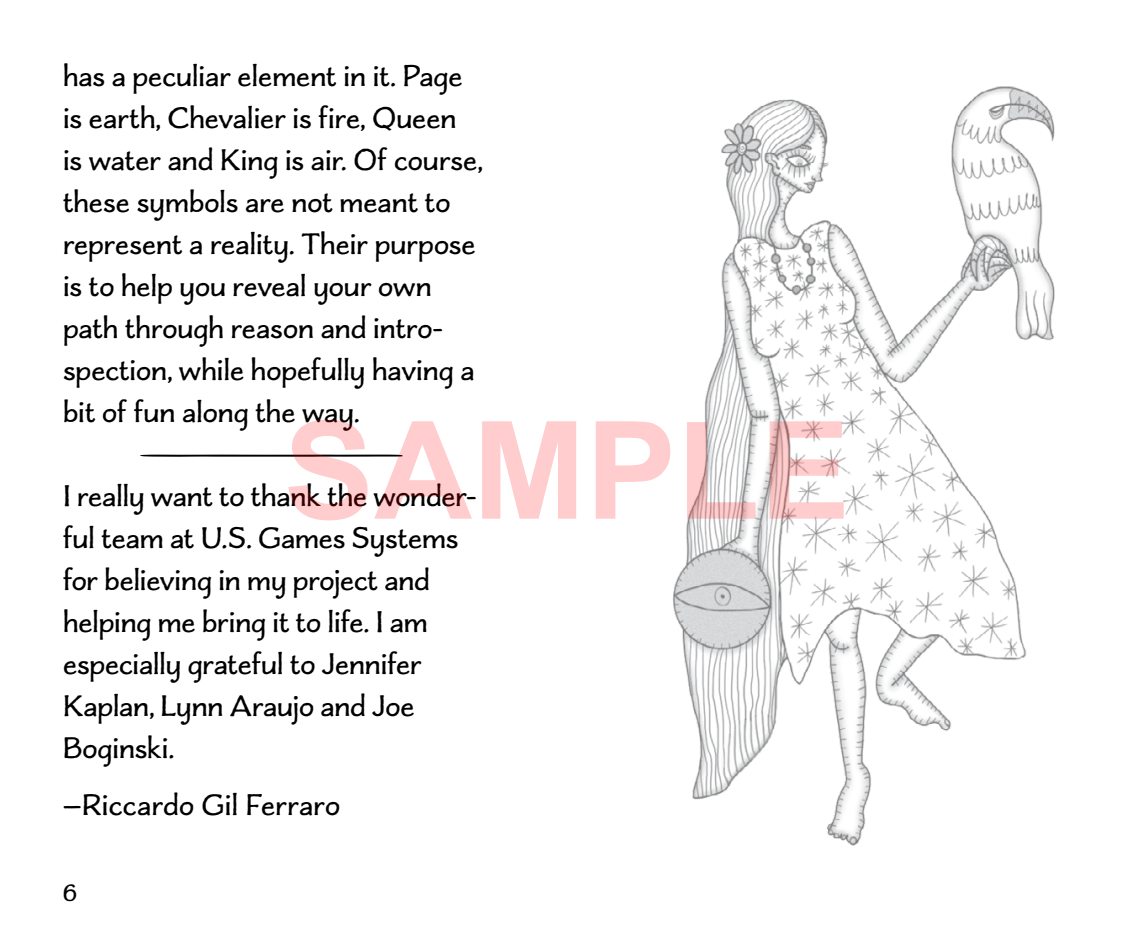
<style>
.page{position:relative;width:1134px;height:945px;background:#fff}
.page>*{position:absolute;margin:0;border:0;box-sizing:border-box;transform-origin:0 0}
.t1{font:700 136.15px "Arial";color:rgb(255 0 0/.2)}
.t2{font:31.5px/42px "Charcuterie Flared";letter-spacing:-.005em;color:#000}
.t3{font:28px "Charcuterie Flared";color:#000;scale:25 1}
.t4{font:24.5px "Charcuterie Flared";color:#000}
</style>
<div class="page">
<img style="left:672px;top:86px;width:383px;height:760px">
<p class="t2" style="left:63px;top:55px;width:421px">has a peculiar element in it. Page is earth, Chevalier is fire, Queen is water and King is air. Of course, these symbols are not meant to represent a reality. Their purpose is to help you reveal your own path through reason and intro&shy;spection, while hopefully having a bit of fun along the way.</p>
<h1 class="t1" style="left:284px;top:381px;width:569px">SAMPLE</h1>
<p class="t3" style="left:128px;top:438px;width:13px">−</p>
<p class="t2" style="left:63px;top:475px;width:415px">I really want to thank the wonder-</p>
<p class="t2" style="left:63px;top:517px;width:397px">ful team at U.S. Games Systems for believing in my project and helping me bring it to life. I am especially grateful to Jennifer<br>Kaplan, Lynn Araujo and Joe<br>Boginski.</p>
<p class="t2" style="left:63px;top:784px;width:279px">—Riccardo Gil Ferraro</p>
<p class="t4" style="left:63px;top:879px;width:15px">6</p>
</div>
